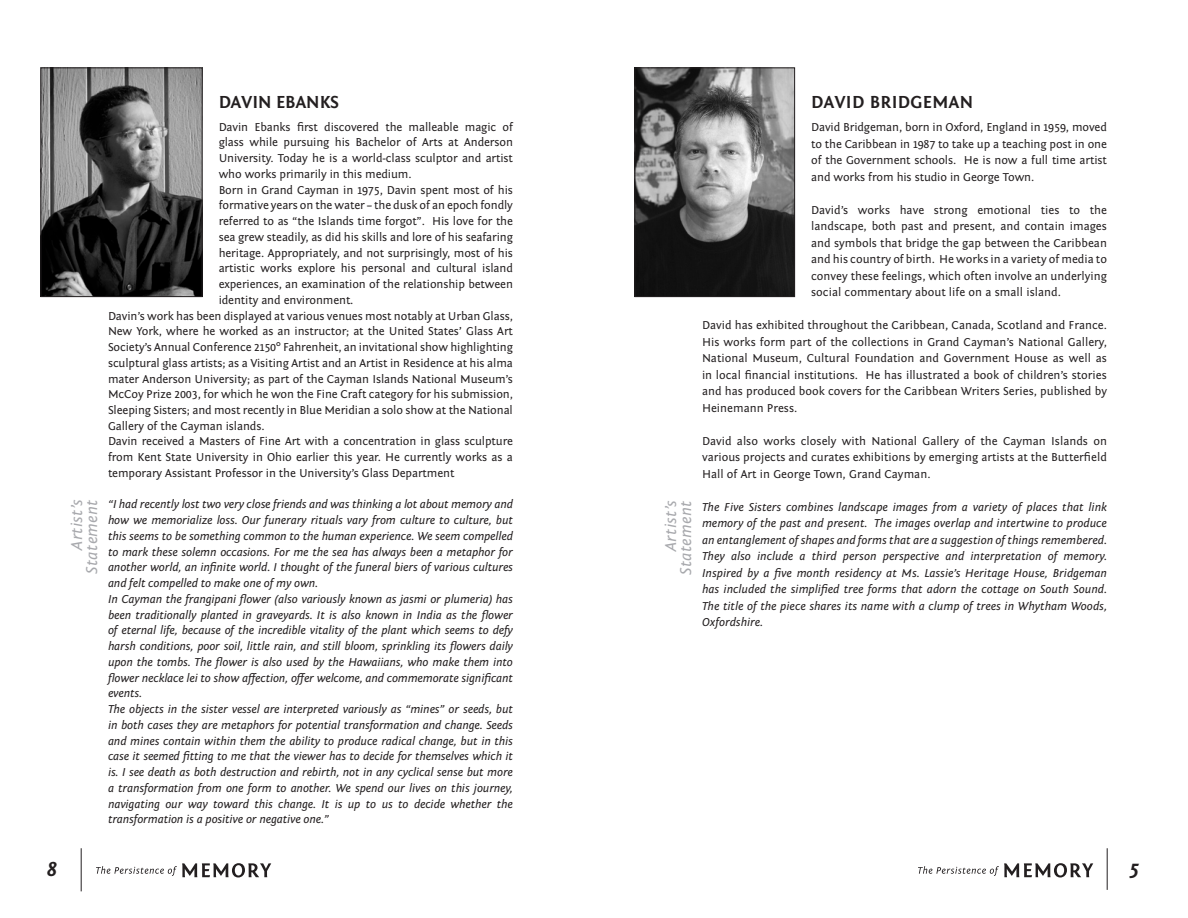
<style>
.page{position:relative;width:1188px;height:918px;background:#fff}
.page>*{position:absolute;margin:0;border:0;box-sizing:border-box;transform-origin:0 0}
.t1{font:italic 700 21px "Fontin Sans";color:#231f20}
.t2{font:700 18px "Fontin Sans";letter-spacing:.02em;color:#231f20}
.t3{font:700 18px "Fontin Sans";color:#231f20}
.t4{font:italic 16.5px "Fontin Sans";letter-spacing:.02em;color:#a8a9ad}
.t5{font:12px/15.8px "Fontin Sans";letter-spacing:-.01em;color:#231f20;text-align:justify}
.t6{font:italic 12px/15.8px "Fontin Sans";letter-spacing:-.01em;color:#231f20;text-align:justify}
</style>
<div class="page">
<img style="left:636px;top:70px;width:157px;height:225px">
<hr style="left:81px;top:848px;width:1px;height:43px;background:#231f20">
<hr style="left:1107px;top:848px;width:1px;height:42px;background:#231f20">
<svg style="left:96px;top:863px;width:175px;height:15px"></svg>
<svg style="left:918px;top:863px;width:175px;height:15px"></svg>
<img style="left:42px;top:70px;width:158px;height:225px">
<div style="left:40px;top:68px;width:162px;height:229px;border:1px solid #231f20"></div>
<div style="left:634px;top:68px;width:161px;height:229px;border:1px solid #231f20"></div>
<p class="t4" style="left:68px;top:550px;width:52px;rotate:-90deg">Artist’s</p>
<p class="t4" style="left:83px;top:574px;width:76px;rotate:-90deg">Statement</p>
<p class="t3" style="left:219px;top:92px;width:121px">DAVIN EBANKS</p>
<p class="t5" style="left:219px;top:119px;width:296px">Davin Ebanks first discovered the malleable magic of glass while pursuing his Bachelor of Arts at Anderson University. Today he is a world-class sculptor and artist who works primarily in this medium.</p>
<p class="t5" style="left:219px;top:182px;width:296px">Born in Grand Cayman in 1975, Davin spent most of his formative years on the water – the dusk of an epoch fondly referred to as “the Islands time forgot”. His love for the sea grew steadily, as did his skills and lore of his seafaring heritage. Appropriately, and not surprisingly, most of his artistic works explore his personal and cultural island experiences, an examination of the relationship between identity and environment.</p>
<p class="t5" style="left:108px;top:308px;width:407px">Davin’s work has been displayed at various venues most notably at Urban Glass, New York, where he worked as an instructor; at the United States’ Glass Art Society’s Annual Conference 2150° Fahrenheit, an invitational show highlighting sculptural glass artists; as a Visiting Artist and an Artist in Residence at his alma mater Anderson University; as part of the Cayman Islands National Museum’s McCoy Prize 2003, for which he won the Fine Craft category for his submission, Sleeping Sisters; and most recently in Blue Meridian a solo show at the National Gallery of the Cayman islands.</p>
<p class="t5" style="left:108px;top:434px;width:407px">Davin received a Masters of Fine Art with a concentration in glass sculpture from Kent State University in Ohio earlier this year. He currently works as a temporary Assistant Professor in the University’s Glass Department</p>
<p class="t6" style="left:108px;top:497px;width:407px">“I had recently lost two very close friends and was thinking a lot about memory and how we memorialize loss. Our funerary rituals vary from culture to culture, but this seems to be something common to the human experience. We seem compelled to mark these solemn occasions. For me the sea has always been a metaphor for another world, an infinite world. I thought of the funeral biers of various cultures and felt compelled to make one of my own.</p>
<p class="t6" style="left:108px;top:591px;width:407px">In Cayman the frangipani flower (also variously known as jasmi or plumeria) has been traditionally planted in graveyards. It is also known in India as the flower of eternal life, because of the incredible vitality of the plant which seems to defy harsh conditions, poor soil, little rain, and still bloom, sprinkling its flowers daily upon the tombs. The flower is also used by the Hawaiians, who make them into flower necklace lei to show affection, offer welcome, and commemorate significant events.</p>
<p class="t6" style="left:108px;top:702px;width:407px">The objects in the sister vessel are interpreted variously as “mines” or seeds, but in both cases they are metaphors for potential transformation and change. Seeds and mines contain within them the ability to produce radical change, but in this case it seemed fitting to me that the viewer has to decide for themselves which it is. I see death as both destruction and rebirth, not in any cyclical sense but more a transformation from one form to another. We spend our lives on this journey, navigating our way toward this change. It is up to us to decide whether the transformation is a positive or negative one.”</p>
<p class="t4" style="left:662px;top:551px;width:52px;rotate:-90deg">Artist’s</p>
<p class="t4" style="left:677px;top:575px;width:76px;rotate:-90deg">Statement</p>
<p class="t2" style="left:811px;top:92px;width:163px">DAVID BRIDG EMAN</p>
<p class="t5" style="left:811px;top:119px;width:297px;line-height:16.5px">David Bridgeman, born in Oxford, England in 1959, moved to the Caribbean in 1987 to take up a teaching post in one of the Government schools. He is now a full time artist and works from his studio in George Town.</p>
<p class="t5" style="left:811px;top:202px;width:297px;line-height:16.5px">David’s works have strong emotional ties to the landscape, both past and present, and contain images and symbols that bridge the gap between the Caribbean and his country of birth. He works in a variety of media to convey these feelings, which often involve an underlying social commentary about life on a small island.</p>
<p class="t5" style="left:702px;top:317px;width:407px;line-height:16.5px">David has exhibited throughout the Caribbean, Canada, Scotland and France.<br>His works form part of the collections in Grand Cayman’s National Gallery, National Museum, Cultural Foundation and Government House as well as in local financial institutions. He has illustrated a book of children’s stories and has produced book covers for the Caribbean Writers Series, published by Heinemann Press.</p>
<p class="t5" style="left:702px;top:433px;width:407px;line-height:16.5px">David also works closely with National Gallery of the Cayman Islands on various projects and curates exhibitions by emerging artists at the Butterfield Hall of Art in George Town, Grand Cayman.</p>
<p class="t6" style="left:702px;top:499px;width:407px;line-height:16.5px">The Five Sisters combines landscape images from a variety of places that link memory of the past and present. The images overlap and intertwine to produce an entanglement of shapes and forms that are a suggestion of things remembered.<br>They also include a third person perspective and interpretation of memory.<br>Inspired by a five month residency at Ms. Lassie’s Heritage House, Bridgeman has included the simplified tree forms that adorn the cottage on South Sound.<br>The title of the piece shares its name with a clump of trees in Whytham Woods, Oxfordshire.</p>
<p class="t1" style="left:47px;top:857px;width:12px">8</p>
<p class="t1" style="left:1130px;top:857px;width:12px">5</p>
</div>
